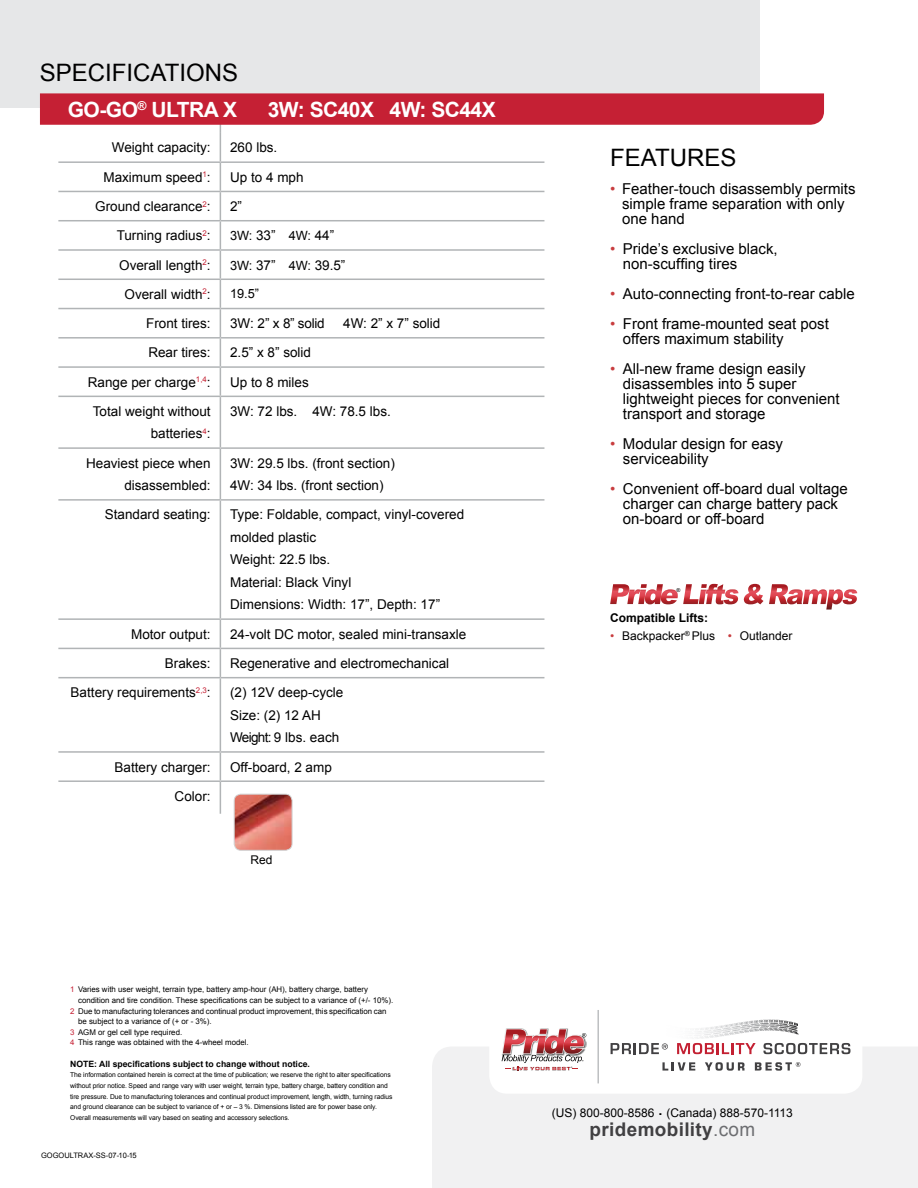
<style>
.page{position:relative;width:918px;height:1188px;background:#fff}
.page>*{position:absolute;margin:0;border:0;box-sizing:border-box;transform-origin:0 0}
.t1{font:24px "Arial";color:#000}
.t2{font:700 21px "Arial";letter-spacing:-.025em;color:#fff}
.t3{font:700 18.9px "Arial";letter-spacing:.02em;color:#414042}
.t4{font:15px/15px "Arial";color:#000}
.t5{font:13.5px/22.5px "Arial";color:#000}
.t6{font:12.75px "Arial";color:#000}
.t7{font:12px "Arial";color:#000}
.t8{font:700 12px "Arial";color:#000}
.t9{font:700 8.7px "Arial";color:#000}
.t10{font:7.8px "Arial";color:#000}
.t11{font:7.5px "Arial";color:#000}
.t12{font:6.75px/10.6px "Arial";letter-spacing:-.01em;color:#000}
.t13{font:5.4px "Arial";color:#000}
.s1{font-size:13.5px}
.s2{font-size:12.75px}
.s3{color:#c52034}
.s4{color:#c83d3f}
.s5{font-weight:400;color:#6d6e71}
</style>
<div class="page">
<hr style="left:220px;top:100px;width:1px;height:33px;background:#b1b4b6">
<hr style="left:58px;top:161px;width:162px;height:2px;background:#b1b4b6">
<hr style="left:220px;top:161px;width:324px;height:2px;background:#b1b4b6">
<hr style="left:58px;top:191px;width:162px;height:1px;background:#b1b4b6">
<hr style="left:220px;top:191px;width:324px;height:1px;background:#b1b4b6">
<hr style="left:58px;top:220px;width:162px;height:1px;background:#b1b4b6">
<hr style="left:220px;top:220px;width:324px;height:1px;background:#b1b4b6">
<hr style="left:58px;top:249px;width:162px;height:2px;background:#b1b4b6">
<hr style="left:220px;top:249px;width:324px;height:2px;background:#b1b4b6">
<hr style="left:58px;top:279px;width:162px;height:1px;background:#b1b4b6">
<hr style="left:220px;top:279px;width:324px;height:1px;background:#b1b4b6">
<hr style="left:58px;top:308px;width:162px;height:1px;background:#b1b4b6">
<hr style="left:220px;top:308px;width:324px;height:1px;background:#b1b4b6">
<hr style="left:58px;top:337px;width:162px;height:2px;background:#b1b4b6">
<hr style="left:220px;top:337px;width:324px;height:2px;background:#b1b4b6">
<hr style="left:58px;top:366px;width:162px;height:2px;background:#b1b4b6">
<hr style="left:220px;top:366px;width:324px;height:2px;background:#b1b4b6">
<svg style="left:220px;top:133px;width:1px;height:263px"></svg>
<hr style="left:58px;top:396px;width:162px;height:1px;background:#b1b4b6">
<hr style="left:220px;top:396px;width:324px;height:1px;background:#b1b4b6">
<hr style="left:220px;top:397px;width:1px;height:50px;background:#b1b4b6">
<hr style="left:58px;top:447px;width:162px;height:2px;background:#b1b4b6">
<hr style="left:220px;top:447px;width:324px;height:2px;background:#b1b4b6">
<hr style="left:220px;top:449px;width:1px;height:50px;background:#b1b4b6">
<hr style="left:58px;top:499px;width:162px;height:2px;background:#b1b4b6">
<hr style="left:220px;top:499px;width:324px;height:2px;background:#b1b4b6">
<hr style="left:220px;top:501px;width:1px;height:117px;background:#b1b4b6">
<hr style="left:58px;top:618px;width:162px;height:2px;background:#b1b4b6">
<hr style="left:220px;top:618px;width:324px;height:2px;background:#b1b4b6">
<hr style="left:58px;top:648px;width:162px;height:1px;background:#b1b4b6">
<hr style="left:220px;top:648px;width:324px;height:1px;background:#b1b4b6">
<svg style="left:220px;top:620px;width:1px;height:57px"></svg>
<hr style="left:58px;top:677px;width:162px;height:1px;background:#b1b4b6">
<hr style="left:220px;top:677px;width:324px;height:1px;background:#b1b4b6">
<hr style="left:220px;top:678px;width:1px;height:73px;background:#b1b4b6">
<hr style="left:58px;top:751px;width:162px;height:2px;background:#b1b4b6">
<hr style="left:220px;top:751px;width:324px;height:2px;background:#b1b4b6">
<svg style="left:220px;top:753px;width:1px;height:27px"></svg>
<hr style="left:58px;top:780px;width:162px;height:2px;background:#b1b4b6">
<hr style="left:220px;top:780px;width:324px;height:2px;background:#b1b4b6">
<hr style="left:220px;top:782px;width:1px;height:32px;background:#b1b4b6">
<div style="left:432px;top:1047px;width:486px;height:141px;background:#f1f1f2"></div>
<div style="left:0;top:0;width:759px;height:108px;background:#e6e7e8"></div>
<div style="left:40px;top:93px;width:784px;height:32px;background:#c52034"></div>
<img style="left:234px;top:794px;width:58px;height:56px">
<div style="left:234px;top:794px;width:58px;height:57px;border:1px solid #d1d3d4;border-radius:7px"></div>
<svg style="left:489px;top:1010px;width:373px;height:84px"></svg>
<svg style="left:610px;top:583px;width:248px;height:27px"></svg>
<h1 class="t1" style="left:40px;top:57px;width:200px">SPECIFICATIONS</h1>
<h2 class="t2" style="left:68px;top:96px;width:171px">GO-GO<sup>®</sup> ULTRA X</h2>
<h2 class="t2" style="left:268px;top:96px;width:229px">3W: SC40X 4W: SC44X</h2>
<p class="t5" style="left:112px;top:137px;width:100px">Weight capacity:</p>
<p class="t5" style="left:230px;top:137px;width:49px">260 lbs.</p>
<p class="t5" style="left:103px;top:166px;width:109px">Maximum speed<sup>1</sup>:</p>
<p class="t5" style="left:230px;top:166px;width:75px">Up to 4 mph</p>
<p class="t5" style="left:95px;top:195px;width:117px">Ground clearance<sup>2</sup>:</p>
<p class="t5" style="left:230px;top:195px;width:14px">2”</p>
<p class="t5" style="left:117px;top:224px;width:95px">Turning radius<sup>2</sup>:</p>
<p class="t6" style="left:230px;top:227px;width:106px">3W: <span class="s1">33”</span> 4W: <span class="s1">44”</span></p>
<p class="t5" style="left:119px;top:254px;width:93px">Overall length<sup>2</sup>:</p>
<p class="t5" style="left:230px;top:254px;width:117px"><span class="s2">3W:</span> 37” <span class="s2">4W:</span> 39.5”</p>
<p class="t5" style="left:125px;top:283px;width:88px">Overall width<sup>2</sup>:</p>
<p class="t6" style="left:230px;top:285px;width:31px">19.5”</p>
<p class="t5" style="left:146px;top:312px;width:66px">Front tires:</p>
<p class="t5" style="left:230px;top:312px;width:96px">3W: 2” x 8” solid</p>
<p class="t5" style="left:343px;top:312px;width:99px">4W: 2” x 7” solid</p>
<p class="t5" style="left:148px;top:342px;width:64px">Rear tires:</p>
<p class="t5" style="left:230px;top:342px;width:83px">2.5” x 8” solid</p>
<p class="t5" style="left:88px;top:371px;width:124px">Range per charge<sup>1,4</sup>:</p>
<p class="t5" style="left:230px;top:371px;width:80px">Up to 8 miles</p>
<p class="t5" style="left:93px;top:400px;width:119px;text-align:right">Total weight without batteries<sup>4</sup>:</p>
<p class="t5" style="left:230px;top:400px;width:162px">3W: 72 lbs. 4W: 78.5 lbs.</p>
<p class="t5" style="left:86px;top:452px;width:126px;text-align:right">Heaviest piece when disassembled:</p>
<p class="t5" style="left:230px;top:452px;width:166px">3W: 29.5 lbs. (front section)<br>4W: 34 lbs. (front section)</p>
<p class="t5" style="left:105px;top:504px;width:107px">Standard seating:</p>
<p class="t5" style="left:230px;top:504px;width:236px">Type: Foldable, compact, vinyl-covered molded plastic<br>Weight: 22.5 lbs.<br>Material: Black Vinyl<br>Dimensions: Width: 17”, Depth: 17”</p>
<p class="t5" style="left:131px;top:623px;width:81px">Motor output:</p>
<p class="t5" style="left:230px;top:623px;width:238px">24-volt DC motor, sealed mini-transaxle</p>
<p class="t5" style="left:165px;top:652px;width:47px">Brakes:</p>
<p class="t5" style="left:230px;top:652px;width:221px">Regenerative and electromechanical</p>
<p class="t5" style="left:71px;top:681px;width:142px">Battery requirements<sup>2,3</sup>:</p>
<p class="t5" style="left:230px;top:681px;width:115px">(2) 12V deep-cycle<br>Size: (2) 12 AH<br>Weight: 9 lbs. each</p>
<p class="t5" style="left:115px;top:756px;width:98px">Battery charger:</p>
<p class="t5" style="left:230px;top:756px;width:103px">Off-board, 2 amp</p>
<p class="t5" style="left:175px;top:785px;width:38px">Color:</p>
<p class="t7" style="left:251px;top:852px;width:24px">Red</p>
<p class="t10" style="left:70px;top:984px;width:299px"><span class="s3">1</span> Varies with user weight, terrain type, battery amp-hour (AH), battery charge, battery</p>
<p class="t10" style="left:78px;top:995px;width:317px">condition and tire condition. These specifications can be subject to a variance of (+/- 10%).</p>
<p class="t10" style="left:70px;top:1006px;width:318px"><span class="s3">2</span> Due to manufacturing tolerances and continual product improvement, this specification can</p>
<p class="t10" style="left:78px;top:1016px;width:135px">be subject to a variance of (+ or - 3%).</p>
<p class="t10" style="left:70px;top:1027px;width:114px"><span class="s3">3</span> AGM or gel cell type required.</p>
<p class="t10" style="left:70px;top:1038px;width:180px"><span class="s3">4</span> This range was obtained with the 4-wheel model.</p>
<p class="t9" style="left:70px;top:1058px;width:241px">NOTE: All specifications subject to change without notice.</p>
<p class="t12" style="left:70px;top:1070px;width:324px">The information contained herein is correct at the time of publication; we reserve the right to alter specifications without prior notice. Speed and range vary with user weight, terrain type, battery charge, battery condition and tire pressure. Due to manufacturing tolerances and continual product improvement, length, width, turning radius and ground clearance can be subject to variance of + or – 3 %. Dimensions listed are for power base only.<br>Overall measurements will vary based on seating and accessory selections.</p>
<p class="t11" style="left:41px;top:1150px;width:97px">GOGOULTRAX-SS-07-10-15</p>
<h1 class="t1" style="left:610px;top:141px;width:128px">FEATURES</h1>
<p class="t4" style="left:622px;top:181px;width:235px;text-indent:-12px"><span class="s4">•</span> Feather-touch disassembly permits simple frame separation with only one hand</p>
<p class="t4" style="left:623px;top:241px;width:156px;text-indent:-13px"><span class="s4">•</span> Pride’s exclusive black, non-scuffing tires</p>
<p class="t4" style="left:610px;top:286px;width:246px"><span class="s4">•</span> Auto-connecting front-to-rear cable</p>
<p class="t4" style="left:623px;top:316px;width:207px;text-indent:-13px"><span class="s4">•</span> Front frame-mounted seat post offers maximum stability</p>
<p class="t4" style="left:623px;top:361px;width:218px;text-indent:-13px"><span class="s4">•</span> All-new frame design easily disassembles into 5 super lightweight pieces for convenient transport and storage</p>
<p class="t4" style="left:623px;top:436px;width:162px;text-indent:-13px"><span class="s4">•</span> Modular design for easy serviceability</p>
<p class="t4" style="left:623px;top:481px;width:226px;text-indent:-13px"><span class="s4">•</span> Convenient off-board dual voltage charger can charge battery pack on-board or off-board</p>
<p class="t13" style="left:677px;top:586px;width:5px">®</p>
<p class="t8" style="left:610px;top:610px;width:100px">Compatible Lifts:</p>
<p class="t7" style="left:610px;top:628px;width:184px"><span class="s4">•</span> Backpacker<sup>®</sup> Plus <span class="s4">•</span> Outlander</p>
<p class="t7" style="left:552px;top:1105px;width:243px">(US) 800-800-8586 <sup>.</sup> (Canada) 888-570-1113</p>
<h3 class="t3" style="left:590px;top:1117px;width:167px">pridemobility<span class="s5">.com</span></h3>
</div>
